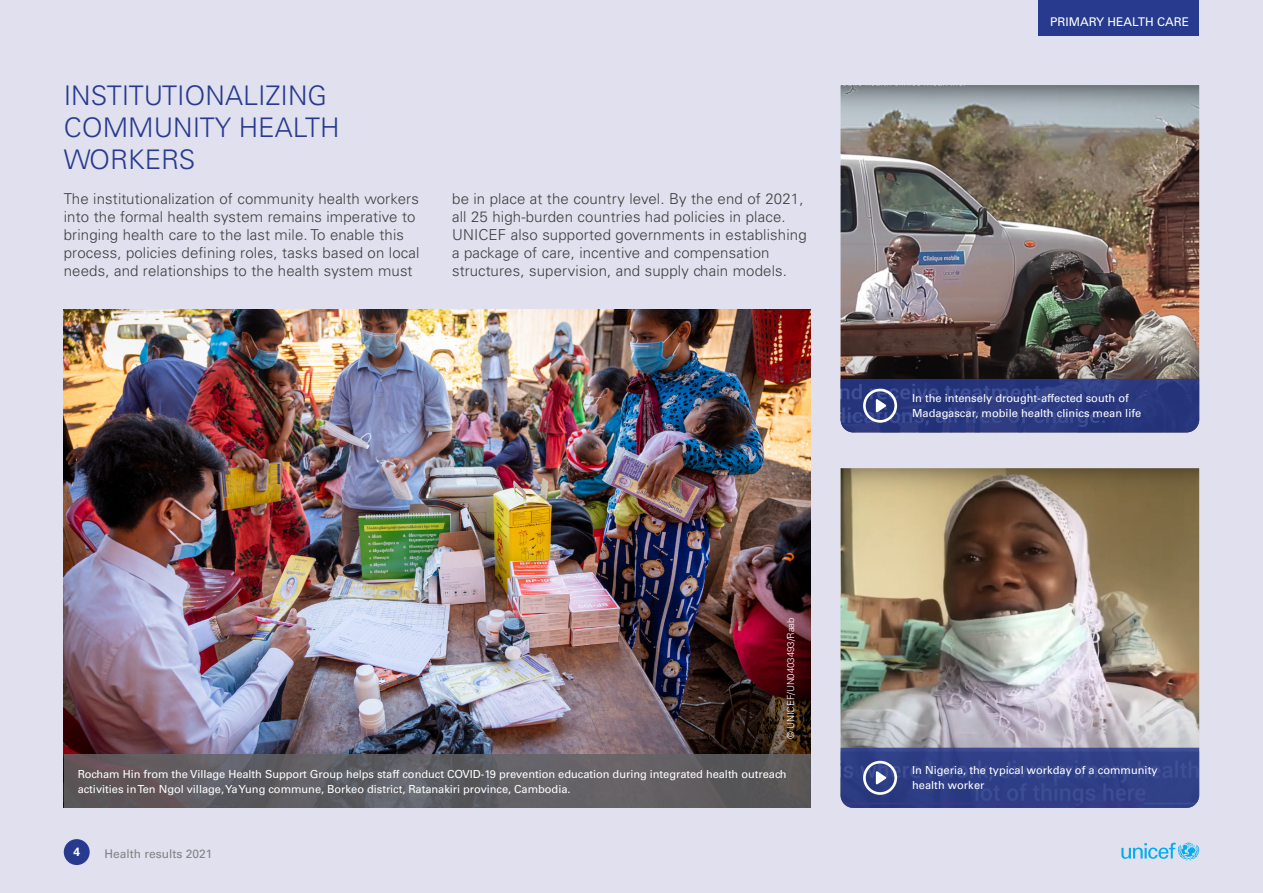
<style>
.page{position:relative;width:1263px;height:893px;background:#e0e0ee}
.page>*{position:absolute;margin:0;border:0;box-sizing:border-box;transform-origin:0 0}
.t1{font:300 27px/32.4px "Univers LT Std";color:#273a8e}
.t2{font:300 15px/18px "Univers LT Std";letter-spacing:.01em;color:#3e3e3f}
.t3{font:12px "Univers LT Std";color:#808285}
.t4{font:12px "Univers LT Std";color:#fff}
.t5{font:700 12px "Univers LT Std";color:#fff}
.t6{font:11.1px/15px "Univers LT Std";letter-spacing:-.005em;color:#fff}
.t7{font:300 9.75px "Univers LT Std";letter-spacing:-.01em;color:#fff}
</style>
<div class="page">
<div style="left:64px;top:839px;width:26px;height:26px;background:#273a8e;border-radius:50%"></div>
<svg style="left:1121px;top:843px;width:78px;height:17px"></svg>
<div style="left:1038px;top:0;width:161px;height:36px;background:#273a8e"></div>
<img style="left:840px;top:85px;width:359px;height:294px">
<svg style="left:840px;top:379px;width:359px;height:53px"></svg>
<img style="left:840px;top:468px;width:359px;height:280px">
<svg style="left:840px;top:748px;width:359px;height:60px"></svg>
<img style="left:64px;top:310px;width:747px;height:444px">
<div style="left:64px;top:754px;width:747px;height:54px;background:#636366"></div>
<p class="t1" style="left:64px;top:79px;width:277px">INSTITUTIONALIZING<br>COMMUNITY HEALTH<br>WORKERS</p>
<p class="t2" style="left:64px;top:190px;width:357px">The institutionalization of community health workers into the formal health system remains imperative to bringing health care to the last mile. To enable this process, policies defining roles, tasks based on local needs, and relationships to the health system must</p>
<p class="t2" style="left:452px;top:190px;width:356px">be in place at the country level. By the end of 2021, all 25 high-burden countries had policies in place.<br>UNICEF also supported governments in establishing a package of care, incentive and compensation structures, supervision, and supply chain models.</p>
<p class="t7" style="left:785px;top:739px;width:124px;rotate:-90deg">© UNICEF/UN0403493/Raab</p>
<p class="t6" style="left:78px;top:766px;width:710px">Rocham Hin from the Village Health Support Group helps staff conduct COVID-19 prevention education during integrated health outreach activities in Ten Ngol village, Ya Yung commune, Borkeo district, Ratanakiri province, Cambodia.</p>
<p class="t5" style="left:73px;top:845px;width:8px">4</p>
<p class="t3" style="left:104px;top:846px;width:110px">Health results 2021</p>
<p class="t4" style="left:1050px;top:14px;width:141px">PRIMARY HEALTH CARE</p>
<p class="t6" style="left:912px;top:391px;width:231px">In the intensely drought-affected south of<br>Madagascar, mobile health clinics mean life</p>
<p class="t6" style="left:912px;top:763px;width:247px">In Nigeria, the typical workday of a community health worker</p>
</div>
